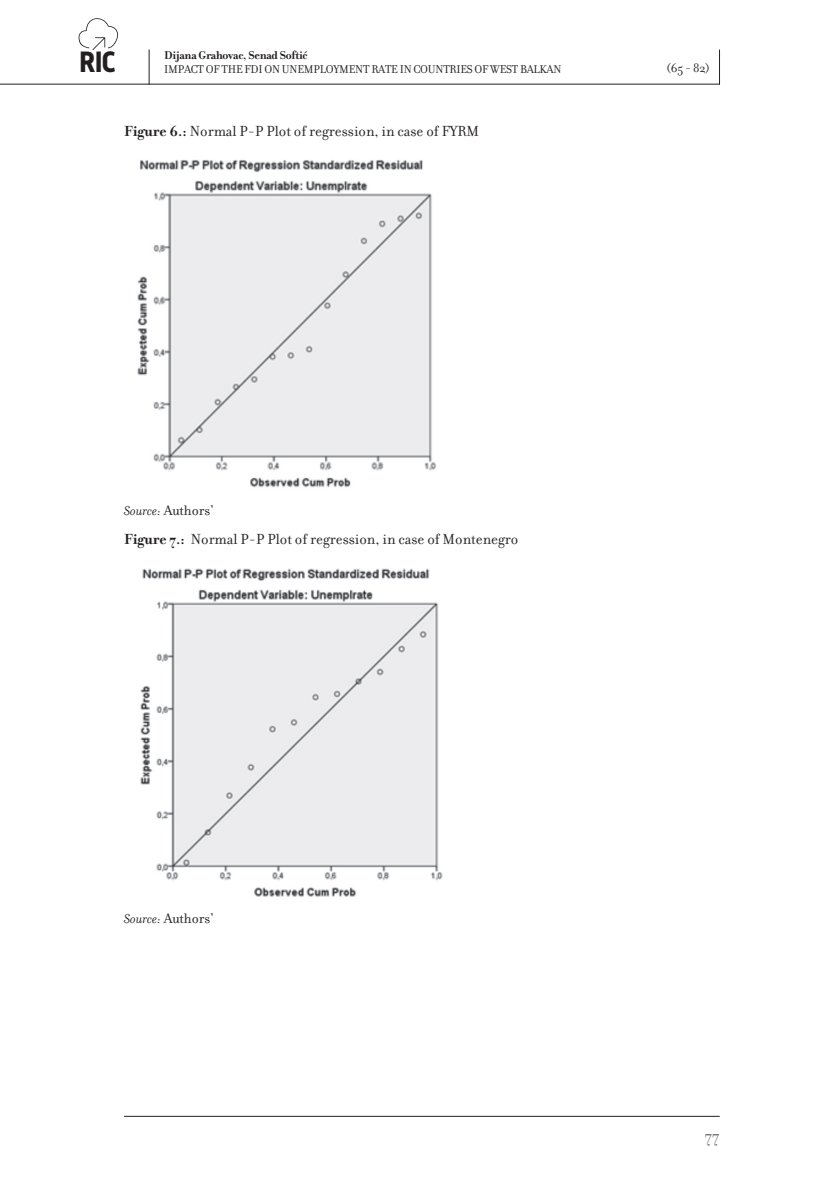
<style>
.page{position:relative;width:819px;height:1191px;background:#fff}
.page>*{position:absolute;margin:0;border:0;box-sizing:border-box;transform-origin:0 0}
.t1{font:700 27.3px "Elysio";color:#231f20}
.t2{font:17.5px "Filosofia";color:#6c6d70}
.t3{font:15.75px "Filosofia";color:#231f20}
.t4{font:14.88px "Filosofia";color:#231f20}
.t5{font:13.12px "Filosofia";color:#231f20}
.t6{font:12.25px "Filosofia";letter-spacing:-.02em;color:#231f20}
.t7{font:700 12.25px "Filosofia";letter-spacing:-.02em;color:#231f20}
.s1{font-weight:700}
.s2{font-style:italic;font-size:14px}
</style>
<div class="page">
<hr style="left:0;top:84px;width:719px;height:1px;background:#231f20">
<hr style="left:124px;top:1116px;width:595px;height:1px;background:#231f20">
<hr style="left:149px;top:50px;width:1px;height:35px;background:#231f20">
<hr style="left:719px;top:50px;width:1px;height:35px;background:#231f20">
<svg style="left:78px;top:18px;width:40px;height:32px"></svg>
<img style="left:137px;top:160px;width:299px;height:328px">
<img style="left:140px;top:568px;width:303px;height:329px">
<p class="t7" style="left:164px;top:48px;width:145px">Dijana Grahovac, Senad Softić</p>
<p class="t6" style="left:164px;top:62px;width:399px">IMPACT OF THE FDI ON UNEMPLOYMENT RATE IN COUNTRIES OF WEST BALKAN</p>
<h1 class="t1" style="left:79px;top:43px;width:38px">RIC</h1>
<p class="t5" style="left:666px;top:61px;width:45px">(65 - 82)</p>
<p class="t3" style="left:124px;top:122px;width:357px"><span class="s1">Figure 6.:</span> Normal P-P Plot of regression, in case of FYRM</p>
<p class="t4" style="left:124px;top:502px;width:91px"><span class="s2">Source:</span> Authors’</p>
<p class="t3" style="left:124px;top:530px;width:396px"><span class="s1">Figure 7.:</span> Normal P-P Plot of regression, in case of Montenegro</p>
<p class="t4" style="left:124px;top:909px;width:91px"><span class="s2">Source:</span> Authors’</p>
<p class="t2" style="left:704px;top:1125px;width:16px">77</p>
</div>
